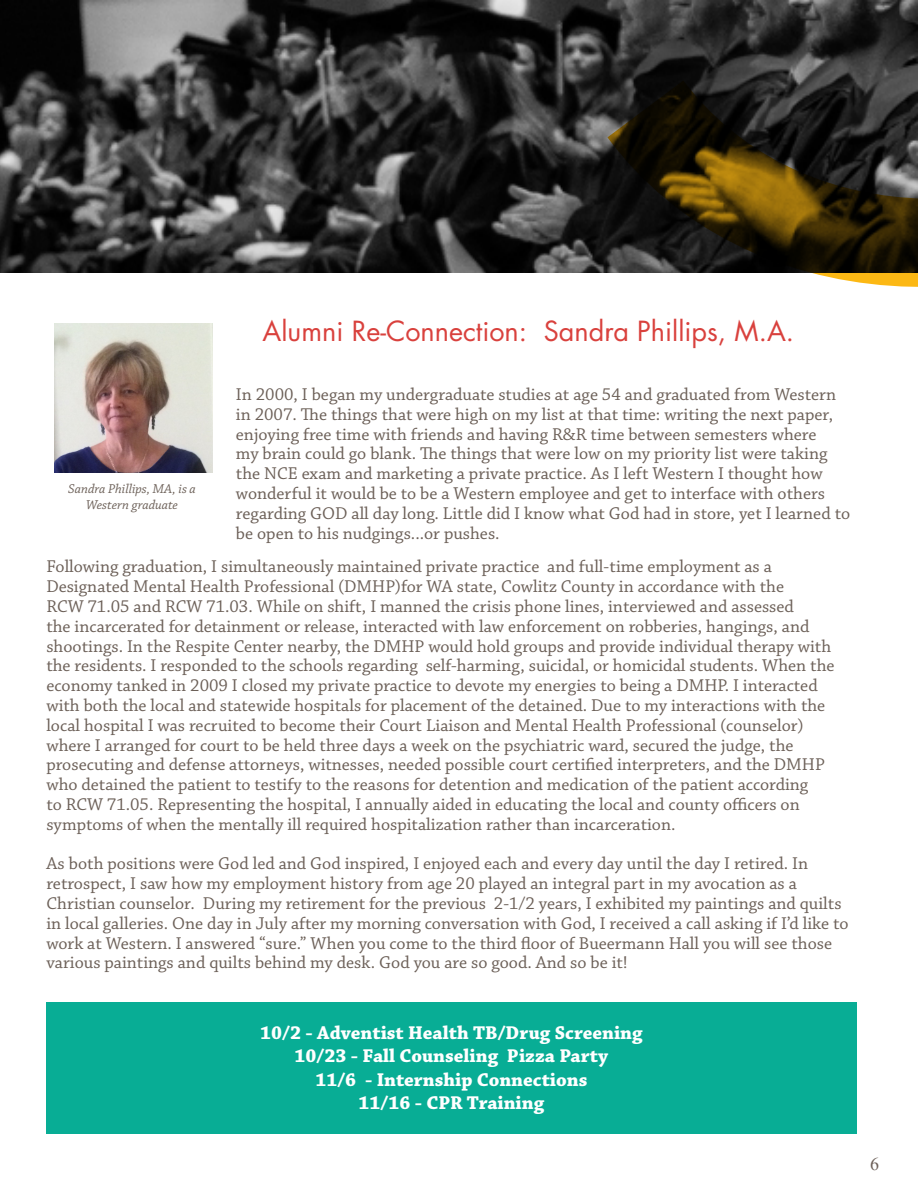
<style>
.page{position:relative;width:918px;height:1188px;background:#fff}
.page>*{position:absolute;margin:0;border:0;box-sizing:border-box;transform-origin:0 0}
.t1{font:27px "Futura Std";color:#d9413d}
.t2{font:700 19.5px "Chaparral Pro";color:#fff}
.t3{font:18px/19.8px "Chaparral Pro";color:#6c6058}
.t4{font:18px "Times New Roman";color:#6c6058}
.t5{font:italic 13.5px/16.2px "Chaparral Pro";color:#6c6058;text-align:center}
</style>
<div class="page">
<img style="left:1px;top:1px;width:606px;height:271px">
<svg style="left:607px;top:0;width:311px;height:287px;background:#393325"></svg>
<img style="left:54px;top:323px;width:159px;height:150px">
<div style="left:46px;top:1002px;width:810px;height:132px;background:#08ad95"></div>
<p class="t5" style="left:68px;top:481px;width:129px">Sandra Phillips, MA, is a<br>Western graduate</p>
<p class="t1" style="left:263px;top:313px;width:533px">Alumni Re-Connection: Sandra Phillips, M.A.</p>
<p class="t3" style="left:236px;top:385px;width:616px">In 2000, I began my undergraduate studies at age 54 and graduated from Western in 2007. The things that were high on my list at that time: writing the next paper, enjoying free time with friends and having R&amp;R time between semesters where<br>my brain could go blank. The things that were low on my priority list were taking the NCE exam and marketing a private practice. As I left Western I thought how wonderful it would be to be a Western employee and get to interface with others regarding GOD all day long. Little did I know what God had in store, yet I learned to be open to his nudgings...or pushes.</p>
<p class="t3" style="left:46px;top:558px;width:790px">Following graduation, I simultaneously maintained private practice and full-time employment as a Designated Mental Health Professional (DMHP)for WA state, Cowlitz County in accordance with the<br>RCW 71.05 and RCW 71.03. While on shift, I manned the crisis phone lines, interviewed and assessed<br>the incarcerated for detainment or release, interacted with law enforcement on robberies, hangings, and shootings. In the Respite Center nearby, the DMHP would hold groups and provide individual therapy with the residents. I responded to the schools regarding self-harming, suicidal, or homicidal students. When the economy tanked in 2009 I closed my private practice to devote my energies to being a DMHP. I interacted with both the local and statewide hospitals for placement of the detained. Due to my interactions with the local hospital I was recruited to become their Court Liaison and Mental Health Professional (counselor) where I arranged for court to be held three days a week on the psychiatric ward, secured the judge, the prosecuting and defense attorneys, witnesses, needed possible court certified interpreters, and the DMHP who detained the patient to testify to the reasons for detention and medication of the patient according<br>to RCW 71.05. Representing the hospital, I annually aided in educating the local and county officers on symptoms of when the mentally ill required hospitalization rather than incarceration.</p>
<p class="t3" style="left:46px;top:855px;width:804px">As both positions were God led and God inspired, I enjoyed each and every day until the day I retired. In retrospect, I saw how my employment history from age 20 played an integral part in my avocation as a Christian counselor. During my retirement for the previous 2-1/2 years, I exhibited my paintings and quilts in local galleries. One day in July after my morning conversation with God, I received a call asking if I’d like to work at Western. I answered “sure.” When you come to the third floor of Bueermann Hall you will see those various paintings and quilts behind my desk. God you are so good. And so be it!</p>
<p class="t2" style="left:260px;top:1021px;width:384px">10/2 - Adventist Health TB/Drug Screening</p>
<p class="t2" style="left:295px;top:1044px;width:315px">10/23 - Fall Counseling Pizza Party</p>
<p class="t2" style="left:315px;top:1068px;width:273px">11/6 - Internship Connections</p>
<p class="t2" style="left:359px;top:1091px;width:187px">11/16 - CPR Training</p>
<p class="t4" style="left:870px;top:1151px;width:10px">6</p>
</div>
